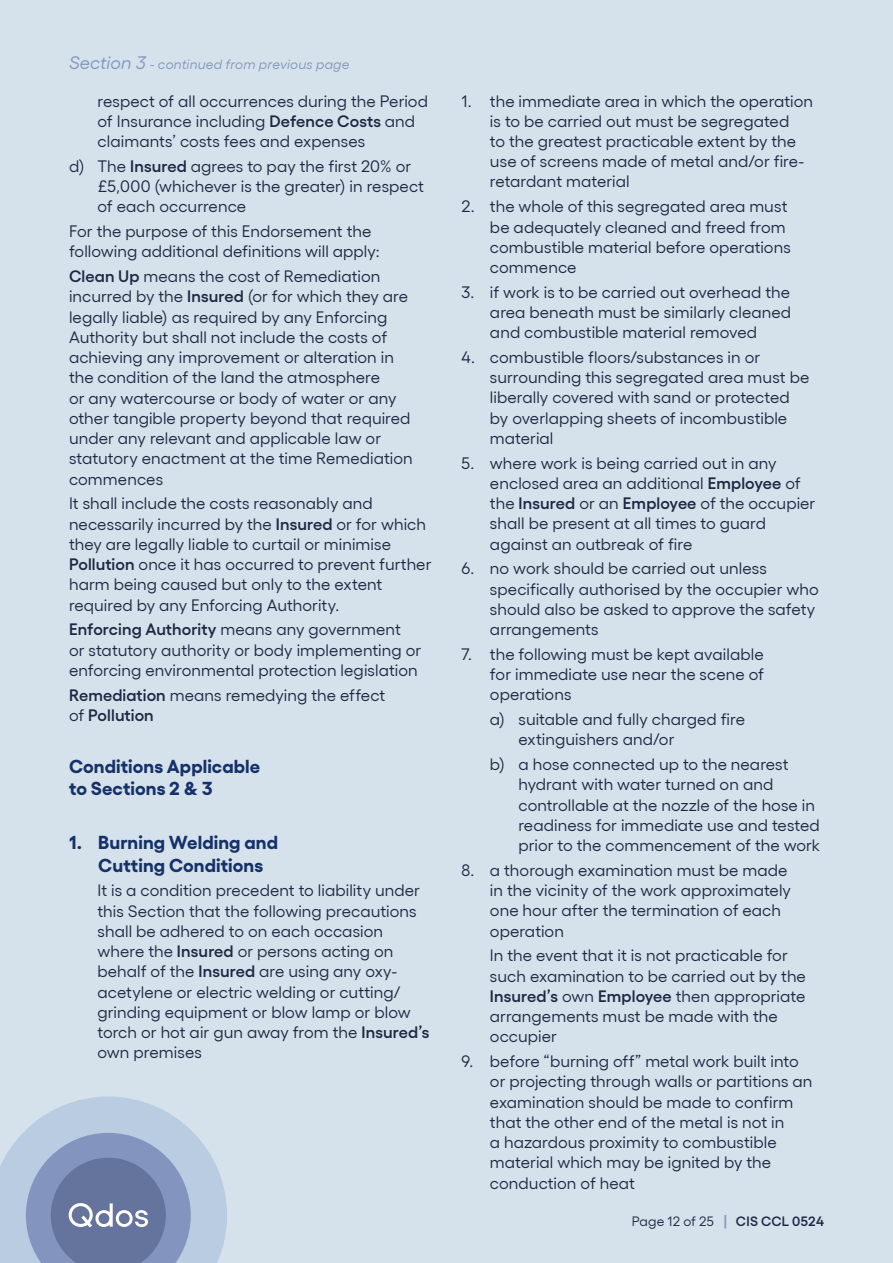
<style>
.page{position:relative;width:893px;height:1263px;background:#d6e2eb}
.page>*{position:absolute;margin:0;border:0;box-sizing:border-box;transform-origin:0 0}
.t1{font:700 18.75px/22.5px "Gellix";letter-spacing:.005em;color:#15316a}
.t2{font:16.5px/20.2px "Gellix";letter-spacing:.005em;color:#1d2844}
.t3{font:italic 13.5px "Gellix";letter-spacing:.015em;color:#8395be}
.t4{font:13.5px "Gellix";letter-spacing:.015em;color:#1d2844}
.s1{font-size:18px}
.s2{font-weight:600}
.s3{font-weight:600;font-size:13.8px;color:#8395be}
</style>
<div class="page">
<svg style="left:0;top:1096px;width:227px;height:167px"></svg>
<p class="t3" style="left:69px;top:54px;width:282px"><span class="s1">Section 3</span> - continued from previous page</p>
<p class="t2" style="left:98px;top:89px;width:332px">respect of all occurrences during the Period of Insurance including <span class="s2">Defence Costs</span> and claimants’ costs fees and expenses</p>
<p class="t2" style="left:98px;top:154px;width:328px;text-indent:-28px">d) The <span class="s2">Insured</span> agrees to pay the first 20% or £5,000 (whichever is the greater) in respect of each occurrence</p>
<p class="t2" style="left:69px;top:219px;width:312px">For the purpose of this Endorsement the following additional definitions will apply:</p>
<p class="t2" style="left:69px;top:264px;width:345px"><span class="s2">Clean Up</span> means the cost of Remediation incurred by the <span class="s2">Insured</span> (or for which they are legally liable) as required by any Enforcing Authority but shall not include the costs of achieving any improvement or alteration in the condition of the land the atmosphere<br>or any watercourse or body of water or any other tangible property beyond that required under any relevant and applicable law or statutory enactment at the time Remediation commences</p>
<p class="t2" style="left:69px;top:492px;width:364px">It shall include the costs reasonably and necessarily incurred by the <span class="s2">Insured</span> or for which they are legally liable to curtail or minimise <span class="s2">Pollution</span> once it has occurred to prevent further harm being caused but only to the extent required by any Enforcing Authority.</p>
<p class="t2" style="left:69px;top:618px;width:354px"><span class="s2">Enforcing Authority</span> means any government<br>or statutory authority or body implementing or enforcing environmental protection legislation</p>
<p class="t2" style="left:69px;top:683px;width:318px"><span class="s2">Remediation</span> means remedying the effect of <span class="s2">Pollution</span></p>
<p class="t1" style="left:69px;top:753px;width:193px">Conditions Applicable to Sections 2 &amp; 3</p>
<p class="t1" style="left:98px;top:829px;width:181px;text-indent:-29px">1. Burning Welding and<br>Cutting Conditions</p>
<p class="t2" style="left:97px;top:879px;width:333px">It is a condition precedent to liability under this Section that the following precautions shall be adhered to on each occasion where the <span class="s2">Insured</span> or persons acting on behalf of the <span class="s2">Insured</span> are using any oxy&shy;acetylene or electric welding or cutting/ grinding equipment or blow lamp or blow torch or hot air gun away from the <span class="s2">Insured’s </span>own premises</p>
<p class="t2" style="left:490px;top:89px;width:325px;text-indent:-28px">1. the immediate area in which the operation is to be carried out must be segregated<br>to the greatest practicable extent by the use of screens made of metal and/or fire&shy;retardant material</p>
<p class="t2" style="left:490px;top:195px;width:302px;text-indent:-28px">2. the whole of this segregated area must be adequately cleaned and freed from combustible material before operations commence</p>
<p class="t2" style="left:490px;top:280px;width:303px;text-align:justify;text-indent:-28px">3. if work is to be carried out overhead the area beneath must be similarly cleaned and combustible material removed</p>
<p class="t2" style="left:490px;top:345px;width:321px;text-indent:-28px">4. combustible floors/substances in or surrounding this segregated area must be liberally covered with sand or protected by overlapping sheets of incombustible material</p>
<p class="t2" style="left:490px;top:451px;width:327px;text-indent:-28px">5. where work is being carried out in any enclosed area an additional <span class="s2">Employee</span> of the <span class="s2">Insured</span> or an <span class="s2">Employee</span> of the occupier shall be present at all times to guard against an outbreak of fire</p>
<p class="t2" style="left:490px;top:557px;width:330px;text-indent:-28px">6. no work should be carried out unless specifically authorised by the occupier who should also be asked to approve the safety arrangements</p>
<p class="t2" style="left:490px;top:642px;width:276px;text-align:justify;text-indent:-28px">7. the following must be kept available for immediate use near the scene of operations</p>
<p class="t2" style="left:518px;top:708px;width:228px;text-indent:-28px">a) suitable and fully charged fire extinguishers and/or</p>
<p class="t2" style="left:518px;top:753px;width:303px;text-indent:-28px">b) a hose connected up to the nearest hydrant with water turned on and controllable at the nozzle of the hose in readiness for immediate use and tested prior to the commencement of the work</p>
<p class="t2" style="left:490px;top:858px;width:302px;text-indent:-28px">8. a thorough examination must be made in the vicinity of the work approximately one hour after the termination of each operation</p>
<p class="t2" style="left:490px;top:944px;width:317px">In the event that it is not practicable for such examination to be carried out by the <span class="s2">Insured’s</span> own <span class="s2">Employee</span> then appropriate arrangements must be made with the occupier</p>
<p class="t2" style="left:490px;top:1050px;width:324px;text-indent:-28px">9. before “burning off” metal work built into or projecting through walls or partitions an examination should be made to confirm that the other end of the metal is not in<br>a hazardous proximity to combustible material which may be ignited by the conduction of heat</p>
<p class="t4" style="left:632px;top:1211px;width:194px">Page 12 of 25 <span class="s3">|</span> <span class="s2">CIS CCL 0524</span></p>
</div>
